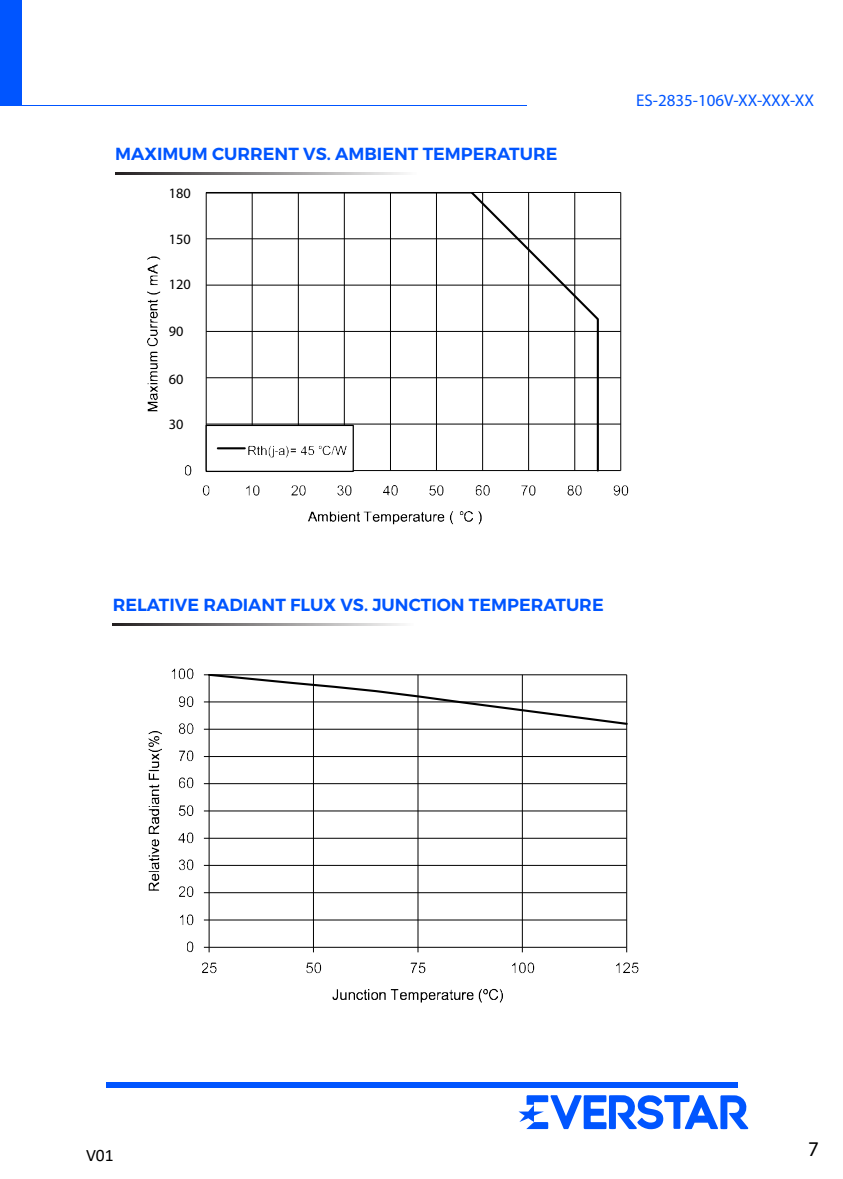
<style>
.page{position:relative;width:843px;height:1179px;background:#fff}
.page>*{position:absolute;margin:0;border:0;box-sizing:border-box;transform-origin:0 0}
.t1{font:21px "Myriad Pro";color:#000}
.t2{font:600 17.5px "Montserrat";color:#05f}
.t3{font:17.5px "Calibri";color:#000}
.t4{font:16.97px "Myriad Pro";color:#05f}
.t5{font:14.35px "Myriad Pro";color:#000}
</style>
<div class="page">
<hr style="left:209px;top:756px;width:417px;height:1px;background:#000">
<hr style="left:209px;top:783px;width:417px;height:1px;background:#000">
<hr style="left:209px;top:810px;width:417px;height:1px;background:#000">
<hr style="left:209px;top:838px;width:417px;height:1px;background:#000">
<hr style="left:209px;top:865px;width:417px;height:1px;background:#000">
<hr style="left:209px;top:892px;width:417px;height:1px;background:#000">
<hr style="left:209px;top:919px;width:417px;height:1px;background:#000">
<hr style="left:626px;top:675px;width:1px;height:272px;background:#000">
<hr style="left:522px;top:675px;width:1px;height:272px;background:#000">
<hr style="left:417px;top:675px;width:1px;height:272px;background:#000">
<hr style="left:313px;top:675px;width:1px;height:272px;background:#000">
<hr style="left:209px;top:675px;width:1px;height:272px;background:#000">
<hr style="left:209px;top:947px;width:417px;height:1px;background:#000">
<svg style="left:204px;top:947px;width:6px;height:5px"></svg>
<svg style="left:204px;top:674px;width:423px;height:56px"></svg>
<img style="left:187px;top:941px;width:17px;height:12px">
<img style="left:180px;top:914px;width:24px;height:12px">
<img style="left:179px;top:886px;width:25px;height:11px">
<img style="left:179px;top:859px;width:25px;height:12px">
<img style="left:178px;top:832px;width:26px;height:12px">
<img style="left:179px;top:805px;width:25px;height:11px">
<img style="left:179px;top:777px;width:25px;height:12px">
<img style="left:179px;top:750px;width:25px;height:12px">
<img style="left:179px;top:723px;width:25px;height:11px">
<img style="left:179px;top:696px;width:25px;height:11px">
<img style="left:171px;top:668px;width:33px;height:12px">
<img style="left:191px;top:952px;width:26px;height:22px">
<img style="left:306px;top:952px;width:16px;height:22px">
<img style="left:410px;top:952px;width:16px;height:22px">
<img style="left:512px;top:952px;width:23px;height:22px">
<img style="left:616px;top:952px;width:23px;height:22px">
<img style="left:148px;top:731px;width:14px;height:160px">
<img style="left:332px;top:989px;width:171px;height:14px">
<div style="left:106px;top:1082px;width:631px;height:5px;background:#05f"></div>
<svg style="left:518px;top:1095px;width:230px;height:34px"></svg>
<div style="left:0;top:0;width:21px;height:105px;background:#05f"></div>
<hr style="left:0;top:105px;width:526px;height:1px;background:#05f">
<svg style="left:115px;top:173px;width:289px;height:1px"></svg>
<svg style="left:113px;top:623px;width:288px;height:2px"></svg>
<hr style="left:206px;top:192px;width:414px;height:1px;background:#000">
<hr style="left:206px;top:238px;width:414px;height:1px;background:#000">
<hr style="left:206px;top:285px;width:414px;height:1px;background:#000">
<hr style="left:206px;top:331px;width:414px;height:1px;background:#000">
<hr style="left:206px;top:377px;width:414px;height:1px;background:#000">
<hr style="left:206px;top:424px;width:414px;height:1px;background:#000">
<hr style="left:620px;top:192px;width:1px;height:278px;background:#000">
<hr style="left:206px;top:470px;width:414px;height:1px;background:#000">
<svg style="left:206px;top:193px;width:394px;height:278px"></svg>
<img style="left:185px;top:465px;width:7px;height:11px">
<img style="left:202px;top:485px;width:8px;height:11px">
<img style="left:246px;top:485px;width:14px;height:11px">
<img style="left:291px;top:485px;width:15px;height:11px">
<img style="left:337px;top:485px;width:15px;height:11px">
<img style="left:383px;top:485px;width:15px;height:11px">
<img style="left:429px;top:485px;width:15px;height:11px">
<img style="left:475px;top:485px;width:15px;height:11px">
<img style="left:521px;top:485px;width:15px;height:11px">
<img style="left:567px;top:485px;width:15px;height:11px">
<img style="left:613px;top:485px;width:16px;height:11px">
<img style="left:147px;top:312px;width:11px;height:100px">
<img style="left:147px;top:299px;width:11px;height:13px">
<img style="left:147px;top:277px;width:14px;height:18px">
<img style="left:147px;top:256px;width:14px;height:21px">
<img style="left:308px;top:511px;width:124px;height:14px">
<img style="left:433px;top:514px;width:12px;height:8px">
<img style="left:450px;top:511px;width:4px;height:14px">
<img style="left:460px;top:511px;width:22px;height:14px">
<div style="left:205px;top:425px;width:149px;height:47px;background:#fff;border:1px solid #000"></div>
<hr style="left:218px;top:447px;width:27px;height:2px;background:#000">
<img style="left:237px;top:445px;width:26px;height:26px">
<img style="left:263px;top:448px;width:5px;height:23px">
<img style="left:268px;top:433px;width:89px;height:38px">
<p class="t2" style="left:115px;top:143px;width:444px">MAXIMUM CURRENT VS. AMBIENT TEMPERATURE</p>
<p class="t5" style="left:169px;top:184px;width:24px">180</p>
<p class="t5" style="left:169px;top:231px;width:24px">150</p>
<p class="t5" style="left:169px;top:275px;width:24px">120</p>
<p class="t5" style="left:169px;top:322px;width:16px">90</p>
<p class="t5" style="left:169px;top:370px;width:16px">60</p>
<p class="t5" style="left:169px;top:415px;width:16px">30</p>
<p class="t4" style="left:636px;top:90px;width:179px">ES-2835-106V-XX-XXX-XX</p>
<p class="t2" style="left:113px;top:594px;width:492px">RELATIVE RADIANT FLUX VS. JUNCTION TEMPERATURE</p>
<p class="t3" style="left:86px;top:1143px;width:29px">V01</p>
<p class="t1" style="left:808px;top:1136px;width:12px">7</p>
</div>
